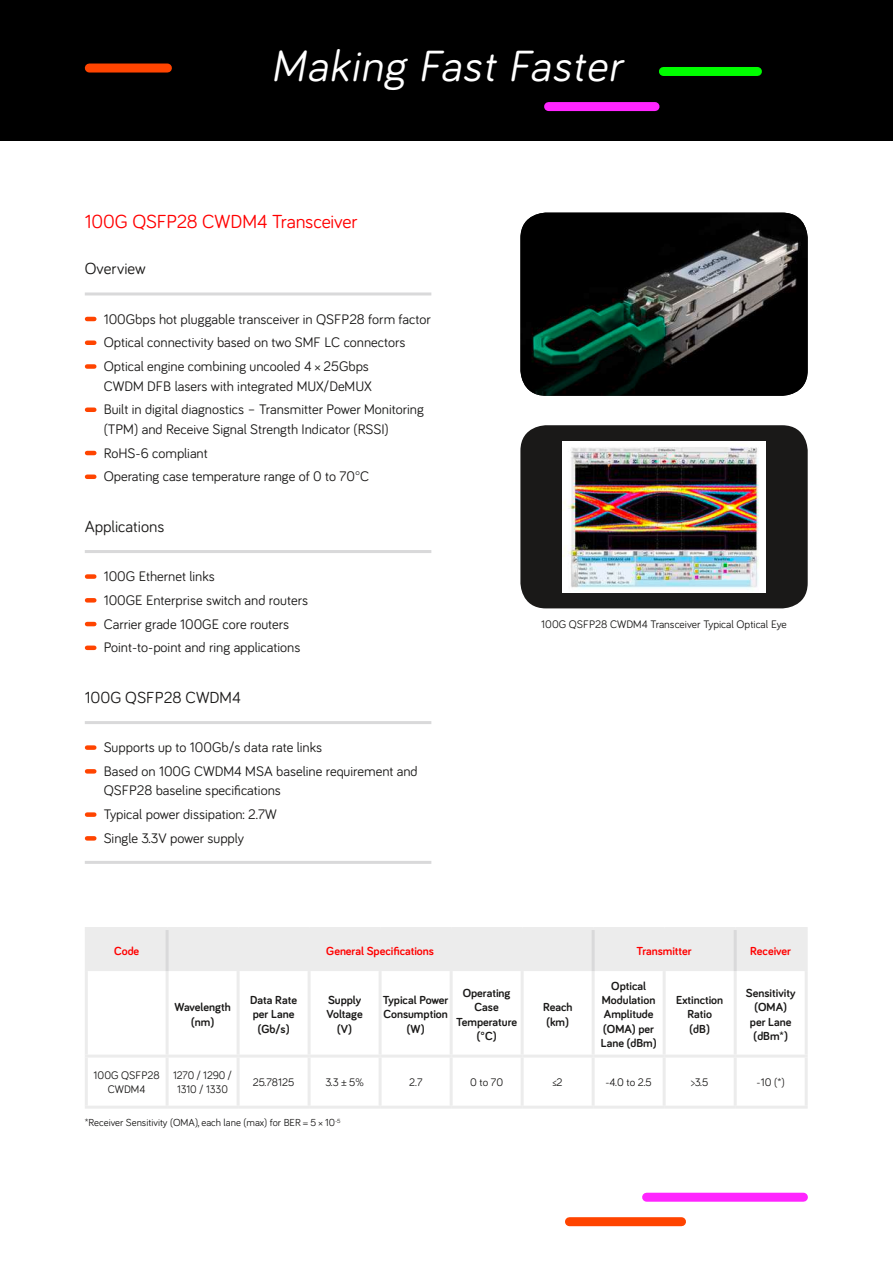
<style>
.page{position:relative;width:893px;height:1263px;background:#fff}
.page>*{position:absolute;margin:0;border:0;box-sizing:border-box;transform-origin:0 0}
.t1{font:italic 45px "Bariol";color:#fff}
.t2{font:19.5px "Bariol";letter-spacing:-.01em;color:#f00}
.t3{font:16.5px "Bariol";color:#1a1918}
.t4{font:14.25px/23.7px "Bariol";color:#1a1918}
.t5{font:700 12px/14.4px "Bariol";color:#1a1918;text-align:center}
.t6{font:700 12px "Bariol";color:#f00}
.t7{font:11.25px/13.5px "Bariol";color:#1a1918;text-align:center}
.t8{font:10.5px "Bariol";color:#1a1918}
</style>
<div class="page">
<div style="left:0;top:0;width:893px;height:140px;background:#000"></div>
<div style="left:89px;top:64px;width:78px;height:9px;background:#f40"></div>
<div style="left:549px;top:102px;width:106px;height:9px;background:#ff25ff"></div>
<div style="left:663px;top:67px;width:94px;height:9px;background:#00fd00"></div>
<div style="left:569px;top:1217px;width:112px;height:9px;background:#f40"></div>
<div style="left:647px;top:1193px;width:156px;height:9px;background:#ff25ff"></div>
<div style="left:520px;top:425px;width:288px;height:183px;background:#1a1918;border-radius:26px"></div>
<img style="left:520px;top:213px;width:288px;height:183px">
<img style="left:563px;top:441px;width:202px;height:151px">
<hr style="left:85px;top:292px;width:346px;height:3px;background:#d9d9da">
<svg style="left:87px;top:317px;width:7px;height:4px"></svg>
<svg style="left:87px;top:340px;width:7px;height:5px"></svg>
<svg style="left:87px;top:364px;width:7px;height:5px"></svg>
<svg style="left:87px;top:407px;width:7px;height:5px"></svg>
<svg style="left:87px;top:451px;width:7px;height:4px"></svg>
<svg style="left:87px;top:474px;width:7px;height:5px"></svg>
<hr style="left:85px;top:550px;width:346px;height:3px;background:#d9d9da">
<svg style="left:87px;top:574px;width:7px;height:5px"></svg>
<svg style="left:87px;top:598px;width:7px;height:4px"></svg>
<svg style="left:87px;top:622px;width:7px;height:4px"></svg>
<svg style="left:87px;top:645px;width:7px;height:5px"></svg>
<hr style="left:85px;top:721px;width:346px;height:3px;background:#d9d9da">
<svg style="left:87px;top:745px;width:7px;height:5px"></svg>
<svg style="left:87px;top:769px;width:7px;height:5px"></svg>
<svg style="left:87px;top:812px;width:7px;height:5px"></svg>
<svg style="left:87px;top:836px;width:7px;height:5px"></svg>
<hr style="left:85px;top:861px;width:346px;height:3px;background:#d9d9da">
<div style="left:88px;top:930px;width:717px;height:41px;background:#ececec"></div>
<hr style="left:166px;top:971px;width:3px;height:83px;background:#ececec">
<hr style="left:237px;top:971px;width:3px;height:83px;background:#ececec">
<hr style="left:308px;top:971px;width:3px;height:83px;background:#ececec">
<hr style="left:379px;top:971px;width:3px;height:83px;background:#ececec">
<hr style="left:450px;top:971px;width:3px;height:83px;background:#ececec">
<hr style="left:521px;top:971px;width:3px;height:83px;background:#ececec">
<hr style="left:592px;top:971px;width:3px;height:83px;background:#ececec">
<hr style="left:663px;top:971px;width:3px;height:83px;background:#ececec">
<hr style="left:734px;top:971px;width:3px;height:83px;background:#ececec">
<hr style="left:166px;top:1057px;width:3px;height:49px;background:#ececec">
<hr style="left:237px;top:1057px;width:3px;height:49px;background:#ececec">
<hr style="left:308px;top:1057px;width:3px;height:49px;background:#ececec">
<hr style="left:379px;top:1057px;width:3px;height:49px;background:#ececec">
<hr style="left:450px;top:1057px;width:3px;height:49px;background:#ececec">
<hr style="left:521px;top:1057px;width:3px;height:49px;background:#ececec">
<hr style="left:592px;top:1057px;width:3px;height:49px;background:#ececec">
<hr style="left:663px;top:1057px;width:3px;height:49px;background:#ececec">
<hr style="left:734px;top:1057px;width:3px;height:49px;background:#ececec">
<hr style="left:166px;top:930px;width:3px;height:41px;background:#d9d9da">
<hr style="left:592px;top:930px;width:3px;height:41px;background:#d9d9da">
<hr style="left:734px;top:930px;width:3px;height:41px;background:#d9d9da">
<hr style="left:85px;top:927px;width:82px;height:3px;background:#ececec">
<hr style="left:85px;top:930px;width:3px;height:41px;background:#ececec">
<hr style="left:167px;top:927px;width:71px;height:3px;background:#ececec">
<hr style="left:238px;top:927px;width:71px;height:3px;background:#ececec">
<hr style="left:309px;top:927px;width:71px;height:3px;background:#ececec">
<hr style="left:380px;top:927px;width:71px;height:3px;background:#ececec">
<hr style="left:451px;top:927px;width:71px;height:3px;background:#ececec">
<hr style="left:522px;top:927px;width:71px;height:3px;background:#ececec">
<hr style="left:593px;top:927px;width:71px;height:3px;background:#ececec">
<hr style="left:664px;top:927px;width:71px;height:3px;background:#ececec">
<hr style="left:735px;top:927px;width:73px;height:3px;background:#ececec">
<hr style="left:805px;top:930px;width:3px;height:41px;background:#ececec">
<hr style="left:85px;top:971px;width:3px;height:83px;background:#ececec">
<hr style="left:805px;top:971px;width:3px;height:83px;background:#ececec">
<hr style="left:85px;top:1054px;width:82px;height:3px;background:#ececec">
<hr style="left:85px;top:1057px;width:3px;height:49px;background:#ececec">
<hr style="left:167px;top:1054px;width:71px;height:3px;background:#ececec">
<hr style="left:238px;top:1054px;width:71px;height:3px;background:#ececec">
<hr style="left:309px;top:1054px;width:71px;height:3px;background:#ececec">
<hr style="left:380px;top:1054px;width:71px;height:3px;background:#ececec">
<hr style="left:451px;top:1054px;width:71px;height:3px;background:#ececec">
<hr style="left:522px;top:1054px;width:71px;height:3px;background:#ececec">
<hr style="left:593px;top:1054px;width:71px;height:3px;background:#ececec">
<hr style="left:664px;top:1054px;width:71px;height:3px;background:#ececec">
<hr style="left:735px;top:1054px;width:73px;height:3px;background:#ececec">
<hr style="left:805px;top:1057px;width:3px;height:49px;background:#ececec">
<hr style="left:85px;top:1106px;width:82px;height:3px;background:#ececec">
<hr style="left:167px;top:1106px;width:71px;height:3px;background:#ececec">
<hr style="left:238px;top:1106px;width:71px;height:3px;background:#ececec">
<hr style="left:309px;top:1106px;width:71px;height:3px;background:#ececec">
<hr style="left:380px;top:1106px;width:71px;height:3px;background:#ececec">
<hr style="left:451px;top:1106px;width:71px;height:3px;background:#ececec">
<hr style="left:522px;top:1106px;width:71px;height:3px;background:#ececec">
<hr style="left:593px;top:1106px;width:71px;height:3px;background:#ececec">
<hr style="left:664px;top:1106px;width:71px;height:3px;background:#ececec">
<hr style="left:735px;top:1106px;width:73px;height:3px;background:#ececec">
<h1 class="t1" style="left:271px;top:35px;width:362px">Making Fast Faster</h1>
<h2 class="t2" style="left:85px;top:208px;width:274px">100G QSFP28 CWDM4 Transceiver</h2>
<p class="t3" style="left:85px;top:258px;width:63px">Overview</p>
<p class="t4" style="left:104px;top:306px;width:329px">100Gbps hot pluggable transceiver in QSFP28 form factor<br>Optical connectivity based on two SMF LC connectors<br>Optical engine combining uncooled 4 × 25Gbps</p>
<p class="t4" style="left:104px;top:373px;width:322px">CWDM DFB lasers with integrated MUX/DeMUX<br>Built in digital diagnostics – Transmitter Power Monitoring</p>
<p class="t4" style="left:104px;top:416px;width:287px">(TPM) and Receive Signal Strength Indicator (RSSI)<br>RoHS-6 compliant<br>Operating case temperature range of 0 to 70°C</p>
<p class="t3" style="left:85px;top:515px;width:81px">Applications</p>
<p class="t4" style="left:104px;top:564px;width:206px">100G Ethernet links<br>100GE Enterprise switch and routers<br>Carrier grade 100GE core routers<br>Point-to-point and ring applications</p>
<p class="t3" style="left:85px;top:686px;width:158px">100G QSFP28 CWDM4</p>
<p class="t4" style="left:104px;top:735px;width:316px">Supports up to 100Gb/s data rate links<br>Based on 100G CWDM4 MSA baseline requirement and</p>
<p class="t4" style="left:104px;top:778px;width:179px">QSFP28 baseline specifications<br>Typical power dissipation: 2.7W<br>Single 3.3V power supply</p>
<p class="t7" style="left:541px;top:616px;width:247px">100G QSFP28 CWDM4 Transceiver Typical Optical Eye</p>
<p class="t6" style="left:114px;top:942px;width:27px">Code</p>
<p class="t6" style="left:326px;top:942px;width:109px">General Specifications</p>
<p class="t6" style="left:636px;top:942px;width:57px">Transmitter</p>
<p class="t6" style="left:750px;top:942px;width:42px">Receiver</p>
<p class="t5" style="left:174px;top:999px;width:58px">Wavelength (nm)</p>
<p class="t5" style="left:250px;top:992px;width:48px">Data Rate per Lane (Gb/s)</p>
<p class="t5" style="left:326px;top:992px;width:38px">Supply<br>Voltage (V)</p>
<p class="t5" style="left:383px;top:992px;width:67px">Typical Power<br>Consumption (W)</p>
<p class="t5" style="left:456px;top:985px;width:63px">Operating<br>Case<br>Temperature (°C)</p>
<p class="t5" style="left:543px;top:999px;width:31px;text-align:left">Reach (km)</p>
<p class="t5" style="left:601px;top:978px;width:57px">Optical<br>Modulation<br>Amplitude (OMA) per<br>Lane (dBm)</p>
<p class="t5" style="left:676px;top:992px;width:49px">Extinction<br>Ratio (dB)</p>
<p class="t5" style="left:746px;top:985px;width:51px">Sensitivity (OMA) per Lane (dBm*)</p>
<p class="t7" style="left:94px;top:1068px;width:68px">100G QSFP28<br>CWDM4</p>
<p class="t7" style="left:173px;top:1068px;width:60px">1270 / 1290 /<br>1310 / 1330</p>
<p class="t7" style="left:253px;top:1075px;width:43px">25.78125</p>
<p class="t7" style="left:325px;top:1075px;width:40px">3.3 ± 5%</p>
<p class="t7" style="left:409px;top:1075px;width:15px">2.7</p>
<p class="t7" style="left:470px;top:1075px;width:34px">0 to 70</p>
<p class="t7" style="left:553px;top:1075px;width:11px">≤2</p>
<p class="t7" style="left:605px;top:1075px;width:48px">-4.0 to 2.5</p>
<p class="t7" style="left:691px;top:1075px;width:19px">&gt;3.5</p>
<p class="t7" style="left:757px;top:1075px;width:30px">-10 (*)</p>
<p class="t8" style="left:85px;top:1116px;width:257px">*Receiver Sensitivity (OMA), each lane (max) for BER = 5 × 10<sup>-5</sup></p>
</div>
